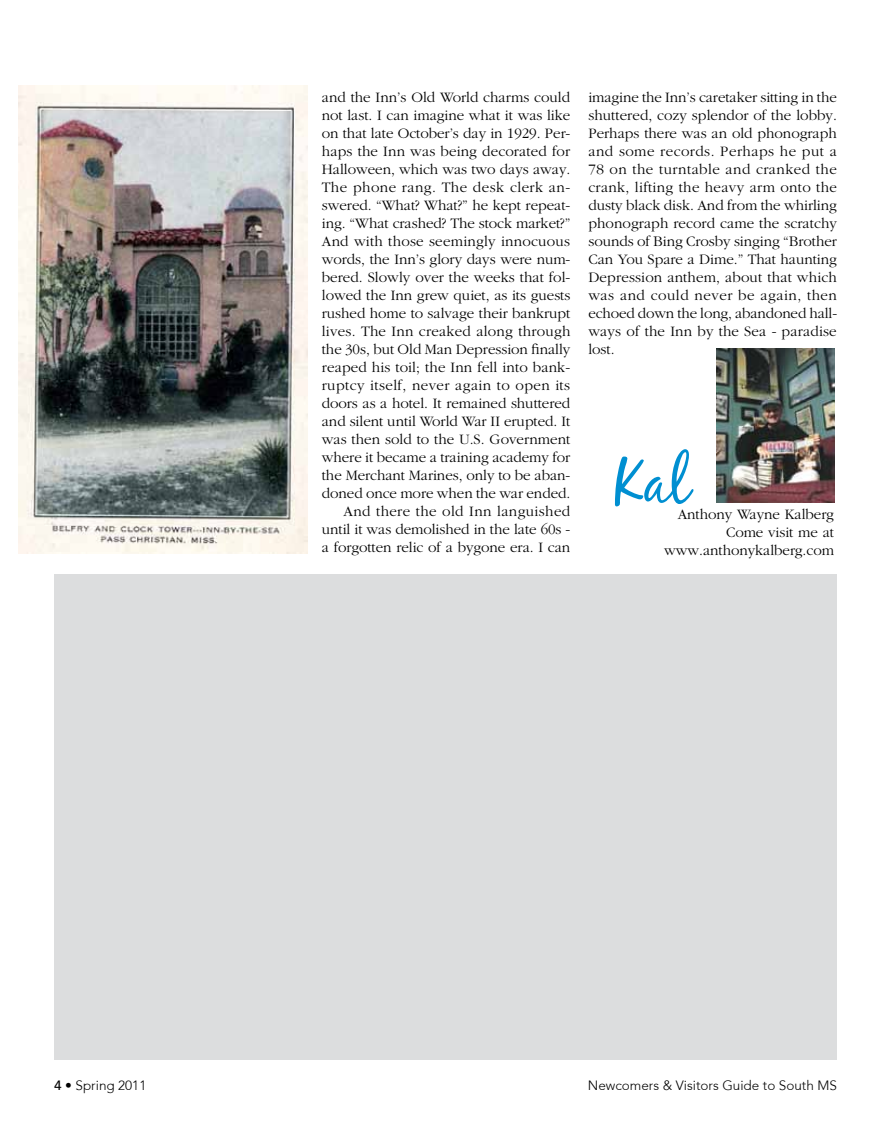
<style>
.page{position:relative;width:891px;height:1134px;background:#fff}
.page>*{position:absolute;margin:0;border:0;box-sizing:border-box;transform-origin:0 0}
.t1{font:63px "Black Jack";color:#008fd1}
.t2{font:300 15px/18px "Garamond";letter-spacing:-.005em;color:#000;text-align:right}
.t3{font:300 13.5px "Avenir 35";color:#000}
.s1{font-family:"Avenir 65";font-weight:500}
</style>
<div class="page">
<div style="left:54px;top:574px;width:783px;height:486px;background:#dcddde"></div>
<img style="left:18px;top:85px;width:289px;height:468px">
<img style="left:716px;top:349px;width:118px;height:153px">
<p class="t2" style="left:322px;top:88px;width:250px">and the Inn’s Old World charms could not last. I can imagine what it was like on that late October’s day in 1929. Per&shy;haps the Inn was being decorated for Halloween, which was two days away.<br>The phone rang. The desk clerk an&shy;swered. “What? What?” he kept repeat&shy;ing. “What crashed? The stock market?” And with those seemingly innocuous words, the Inn’s glory days were num&shy;bered. Slowly over the weeks that fol&shy;lowed the Inn grew quiet, as its guests rushed home to salvage their bankrupt lives. The Inn creaked along through the 30s, but Old Man Depression finally reaped his toil; the Inn fell into bank&shy;ruptcy itself, never again to open its doors as a hotel. It remained shuttered and silent until World War II erupted. It was then sold to the U.S. Government where it became a training academy for the Merchant Marines, only to be aban&shy;doned once more when the war ended.<br>And there the old Inn languished until it was demolished in the late 60s - a forgotten relic of a bygone era. I can</p>
<p class="t2" style="left:588px;top:88px;width:250px;text-align:justify">imagine the Inn’s caretaker sitting in the shuttered, cozy splendor of the lobby.<br>Perhaps there was an old phonograph and some records. Perhaps he put a 78 on the turntable and cranked the crank, lifting the heavy arm onto the dusty black disk. And from the whirling phonograph record came the scratchy sounds of Bing Crosby singing “Brother Can You Spare a Dime.” That haunting Depression anthem, about that which was and could never be again, then echoed down the long, abandoned hall&shy;ways of the Inn by the Sea - paradise lost.</p>
<h1 class="t1" style="left:615px;top:443px;width:76px">Kal</h1>
<p class="t2" style="left:664px;top:506px;width:171px">Anthony Wayne Kalberg<br>Come visit me at www.anthonykalberg.com</p>
<p class="t3" style="left:54px;top:1078px;width:94px"><span class="s1">4</span> • Spring 2011</p>
<p class="t3" style="left:588px;top:1078px;width:251px">Newcomers &amp; Visitors Guide to South MS</p>
</div>
